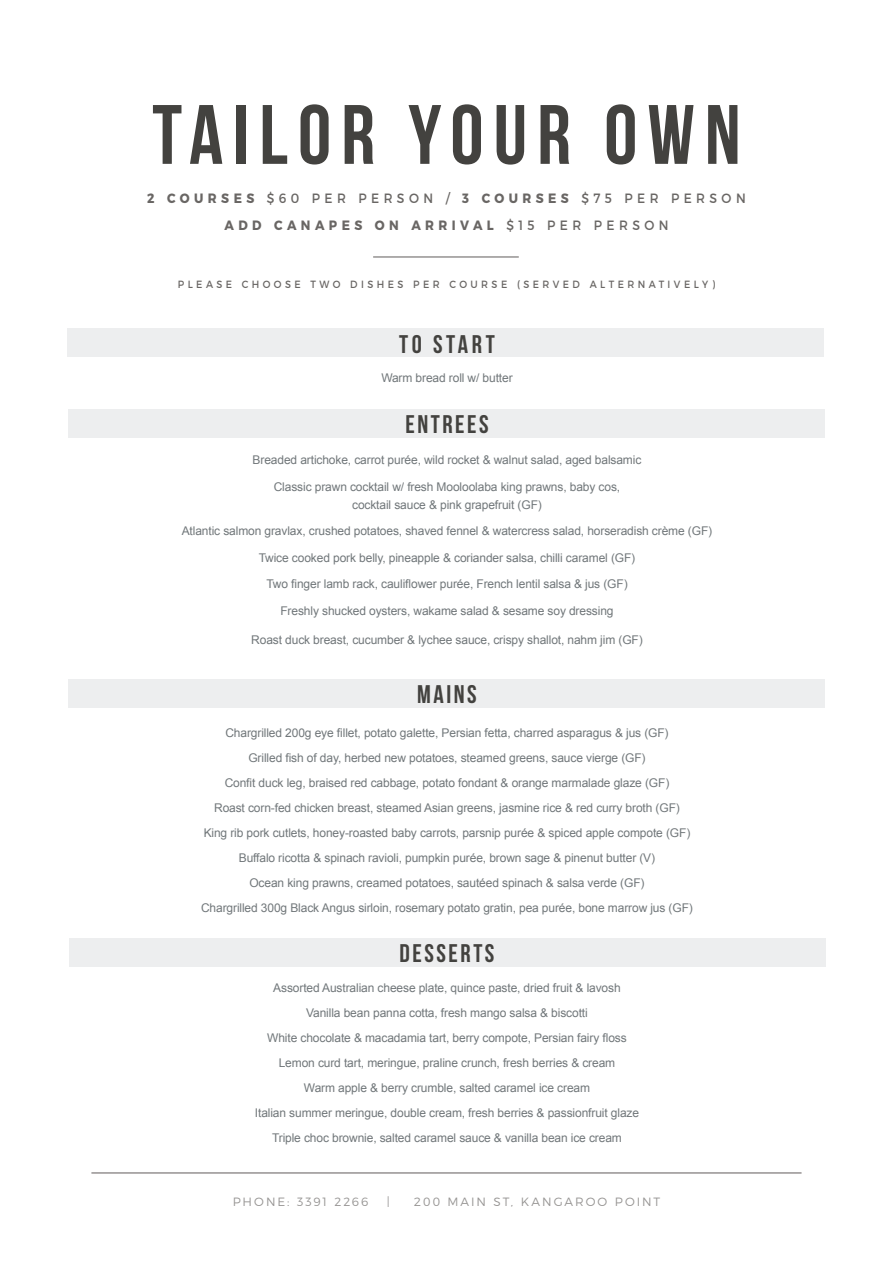
<style>
.page{position:relative;width:893px;height:1263px;background:#fff}
.page>*{position:absolute;margin:0;border:0;box-sizing:border-box;transform-origin:0 0}
.t1{font:700 84px "Bebas Neue";letter-spacing:.12em;color:#43423f}
.t2{font:700 25.5px "Bebas Neue";letter-spacing:.1em;color:#43423f}
.t3{font:13.5px/27px "Montserrat";letter-spacing:.36em;color:#696664;text-align:center;scale:.91 1}
.t4{font:12px/25px "Arial";letter-spacing:-.01em;color:#71777a;text-align:center}
.t5{font:300 12px "Montserrat";letter-spacing:.165em;color:#696664}
.t6{font:10.5px "Montserrat";letter-spacing:.36em;color:#696664;scale:.91 1}
.s1{font-weight:700}
</style>
<div class="page">
<div style="left:69px;top:939px;width:757px;height:28px;background:#edeeef"></div>
<div style="left:68px;top:679px;width:757px;height:29px;background:#edeeef"></div>
<div style="left:68px;top:409px;width:757px;height:29px;background:#edeeef"></div>
<div style="left:67px;top:328px;width:757px;height:29px;background:#edeeef"></div>
<hr style="left:91px;top:1172px;width:710px;height:2px;background:#959291">
<hr style="left:373px;top:256px;width:146px;height:2px;background:#959291">
<h1 class="t1" style="left:152px;top:89px;width:590px">TAILOR YOUR OWN</h1>
<p class="t3" style="left:147px;top:183px;width:659px"><span class="s1">2 COURSES</span> $60 PER PERSON / <span class="s1">3 COURSES</span> $75 PER PERSON<br><span class="s1">ADD CANAPES ON ARRIVAL</span> $15 PER PERSON</p>
<p class="t6" style="left:178px;top:276px;width:592px">PLEASE CHOOSE TWO DISHES PER COURSE (SERVED ALTERNATIVELY)</p>
<h2 class="t2" style="left:399px;top:330px;width:97px">TO START</h2>
<p class="t4" style="left:381px;top:366px;width:133px">Warm bread roll w/ butter</p>
<h2 class="t2" style="left:405px;top:410px;width:85px">ENTREES</h2>
<p class="t4" style="left:253px;top:447px;width:390px">Breaded artichoke, carrot purée, wild rocket &amp; walnut salad, aged balsamic</p>
<p class="t4" style="left:274px;top:477px;width:348px;line-height:18px">Classic prawn cocktail w/ fresh Mooloolaba king prawns, baby cos, cocktail sauce &amp; pink grapefruit (GF)</p>
<p class="t4" style="left:182px;top:518px;width:532px">Atlantic salmon gravlax, crushed potatoes, shaved fennel &amp; watercress salad, horseradish crème (GF)</p>
<p class="t4" style="left:259px;top:545px;width:378px">Twice cooked pork belly, pineapple &amp; coriander salsa, chilli caramel (GF)</p>
<p class="t4" style="left:266px;top:571px;width:363px">Two finger lamb rack, cauliflower purée, French lentil salsa &amp; jus (GF)</p>
<p class="t4" style="left:280px;top:598px;width:335px">Freshly shucked oysters, wakame salad &amp; sesame soy dressing</p>
<p class="t4" style="left:251px;top:627px;width:393px">Roast duck breast, cucumber &amp; lychee sauce, crispy shallot, nahm jim (GF)</p>
<h2 class="t2" style="left:417px;top:680px;width:61px">MAINS</h2>
<p class="t4" style="left:201px;top:720px;width:493px">Chargrilled 200g eye fillet, potato galette, Persian fetta, charred asparagus &amp; jus (GF)<br>Grilled fish of day, herbed new potatoes, steamed greens, sauce vierge (GF)<br>Confit duck leg, braised red cabbage, potato fondant &amp; orange marmalade glaze (GF)<br>Roast corn-fed chicken breast, steamed Asian greens, jasmine rice &amp; red curry broth (GF)<br>King rib pork cutlets, honey-roasted baby carrots, parsnip purée &amp; spiced apple compote (GF)<br>Buffalo ricotta &amp; spinach ravioli, pumpkin purée, brown sage &amp; pinenut butter (V)<br>Ocean king prawns, creamed potatoes, sautéed spinach &amp; salsa verde (GF)<br>Chargrilled 300g Black Angus sirloin, rosemary potato gratin, pea purée, bone marrow jus (GF)</p>
<h2 class="t2" style="left:400px;top:939px;width:96px">DESSERTS</h2>
<p class="t4" style="left:255px;top:975px;width:386px">Assorted Australian cheese plate, quince paste, dried fruit &amp; lavosh Vanilla bean panna cotta, fresh mango salsa &amp; biscotti<br>White chocolate &amp; macadamia tart, berry compote, Persian fairy floss Lemon curd tart, meringue, praline crunch, fresh berries &amp; cream<br>Warm apple &amp; berry crumble, salted caramel ice cream<br>Italian summer meringue, double cream, fresh berries &amp; passionfruit glaze Triple choc brownie, salted caramel sauce &amp; vanilla bean ice cream</p>
<p class="t5" style="left:233px;top:1192px;width:137px">PHONE: 3391 2266</p>
<p class="t5" style="left:387px;top:1192px;width:4px">|</p>
<p class="t5" style="left:414px;top:1192px;width:248px">200 MAIN ST, KANGAROO POINT</p>
</div>
